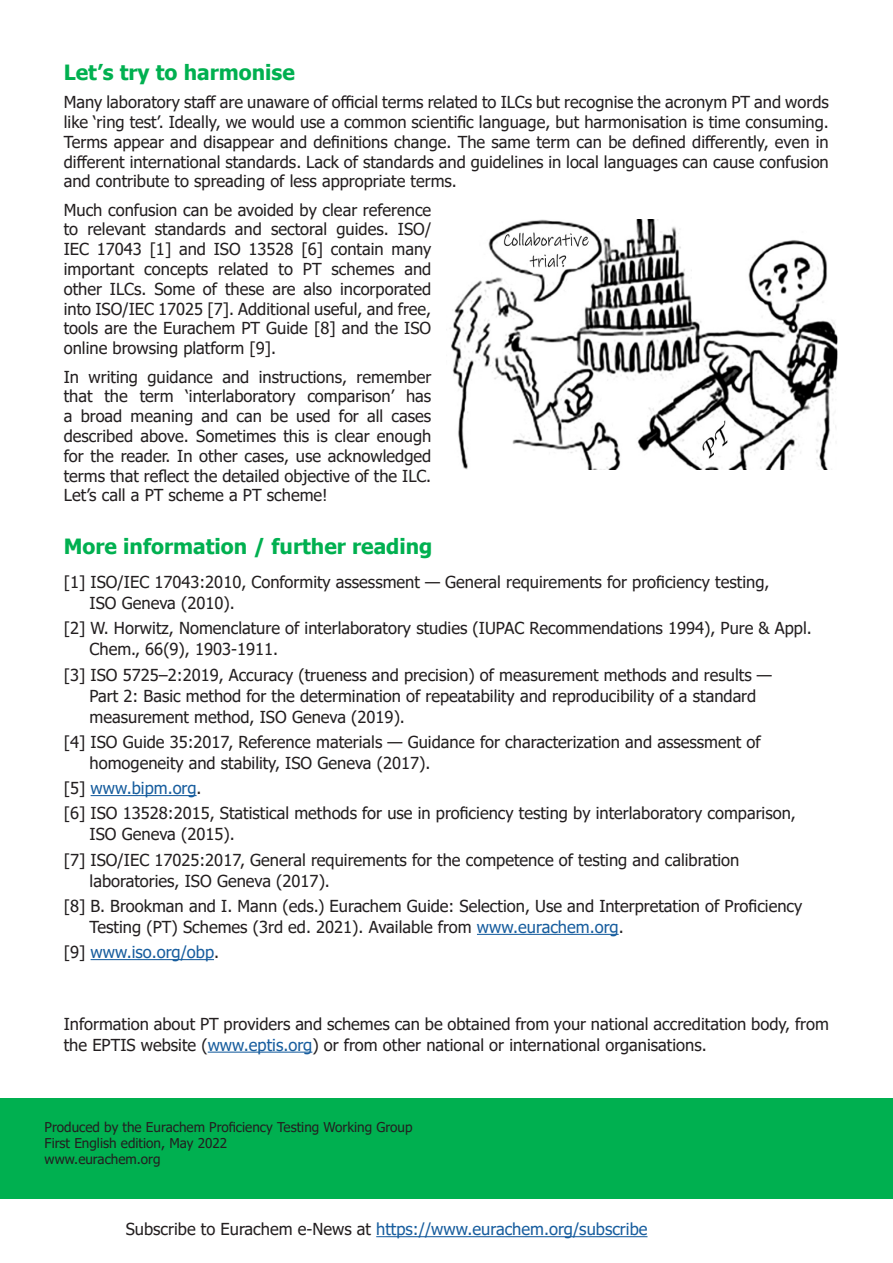
<style>
.page{position:relative;width:893px;height:1263px;background:#fff}
.page>*{position:absolute;margin:0;border:0;box-sizing:border-box;transform-origin:0 0}
.t1{font:700 21px "Tahoma";color:#00b050}
.t2{font:16.5px/19.8px "Tahoma";color:#231f20}
.t3{font:16.5px "Tahoma";color:#175d9e}
.t4{font:13.5px/16.2px "Tahoma";color:#231f20}
.s1{color:#231f20}
.s2{color:#175d9e}
</style>
<div class="page">
<hr style="left:91px;top:795px;width:106px;height:1px;background:#175d9e">
<hr style="left:477px;top:934px;width:142px;height:1px;background:#175d9e">
<hr style="left:91px;top:959px;width:123px;height:1px;background:#175d9e">
<hr style="left:208px;top:1051px;width:104px;height:2px;background:#175d9e">
<hr style="left:376px;top:1236px;width:271px;height:1px;background:#175d9e">
<div style="left:0;top:1099px;width:893px;height:100px;background:#00b050"></div>
<img style="left:450px;top:219px;width:388px;height:250px">
<p class="t1" style="left:64px;top:57px;width:233px">Let’s try to harmonise</p>
<p class="t2" style="left:64px;top:93px;width:767px;text-align:justify">Many laboratory staff are unaware of official terms related to ILCs but recognise the acronym PT and words like ‘ring test’. Ideally, we would use a common scientific language, but harmonisation is time consuming.<br>Terms appear and disappear and definitions change. The same term can be defined differently, even in different international standards. Lack of standards and guidelines in local languages can cause confusion and contribute to spreading of less appropriate terms.</p>
<p class="t2" style="left:64px;top:201px;width:369px;text-align:justify">Much confusion can be avoided by clear reference to relevant standards and sectoral guides. ISO/ IEC 17043 [1] and ISO 13528 [6] contain many important concepts related to PT schemes and other ILCs. Some of these are also incorporated into ISO/IEC 17025 [7]. Additional useful, and free, tools are the Eurachem PT Guide [8] and the ISO online browsing platform [9].</p>
<p class="t2" style="left:64px;top:368px;width:369px;text-align:justify">In writing guidance and instructions, remember that the term ‘interlaboratory comparison’ has a broad meaning and can be used for all cases described above. Sometimes this is clear enough for the reader. In other cases, use acknowledged terms that reflect the detailed objective of the ILC.<br>Let’s call a PT scheme a PT scheme!</p>
<p class="t1" style="left:64px;top:532px;width:370px">More information / further reading</p>
<p class="t2" style="left:90px;top:573px;width:681px;line-height:21px;text-indent:-26px">[1] ISO/IEC 17043:2010, Conformity assessment — General requirements for proficiency testing,<br>ISO Geneva (2010).</p>
<p class="t2" style="left:90px;top:619px;width:724px;line-height:21px;text-indent:-26px">[2] W. Horwitz, Nomenclature of interlaboratory studies (IUPAC Recommendations 1994), Pure &amp; Appl.<br>Chem., 66(9), 1903-1911.</p>
<p class="t2" style="left:90px;top:665px;width:684px;line-height:21px;text-indent:-26px">[3] ISO 5725–2:2019, Accuracy (trueness and precision) of measurement methods and results —<br>Part 2: Basic method for the determination of repeatability and reproducibility of a standard measurement method, ISO Geneva (2019).</p>
<p class="t2" style="left:90px;top:732px;width:673px;line-height:21px;text-indent:-26px">[4] ISO Guide 35:2017, Reference materials — Guidance for characterization and assessment of homogeneity and stability, ISO Geneva (2017).</p>
<p class="t3" style="left:64px;top:777px;width:139px"><span class="s1">[5]</span> www.bipm.org<span class="s1">.</span></p>
<p class="t2" style="left:90px;top:804px;width:708px;line-height:21px;text-indent:-26px">[6] ISO 13528:2015, Statistical methods for use in proficiency testing by interlaboratory comparison,<br>ISO Geneva (2015).</p>
<p class="t2" style="left:90px;top:850px;width:651px;line-height:21px;text-indent:-26px">[7] ISO/IEC 17025:2017, General requirements for the competence of testing and calibration laboratories, ISO Geneva (2017).</p>
<p class="t2" style="left:90px;top:896px;width:714px;line-height:21px;text-indent:-26px">[8] B. Brookman and I. Mann (eds.) Eurachem Guide: Selection, Use and Interpretation of Proficiency<br>Testing (PT) Schemes (3rd ed. 2021). Available from <span class="s2">www.eurachem.org</span>.</p>
<p class="t3" style="left:64px;top:941px;width:157px"><span class="s1">[9]</span> www.iso.org/obp<span class="s1">.</span></p>
<p class="t2" style="left:64px;top:1014px;width:767px;line-height:21px">Information about PT providers and schemes can be obtained from your national accreditation body, from the EPTIS website (<span class="s2">www.eptis.org</span>) or from other national or international organisations.</p>
<p class="t4" style="left:45px;top:1119px;width:369px">Produced by the Eurachem Proficiency Testing Working Group<br>First English edition, May 2022<br>www.eurachem.org</p>
<p class="t3" style="left:126px;top:1218px;width:523px"><span class="s1">Subscribe to Eurachem e-News at</span> https://www.eurachem.org/subscribe</p>
</div>
